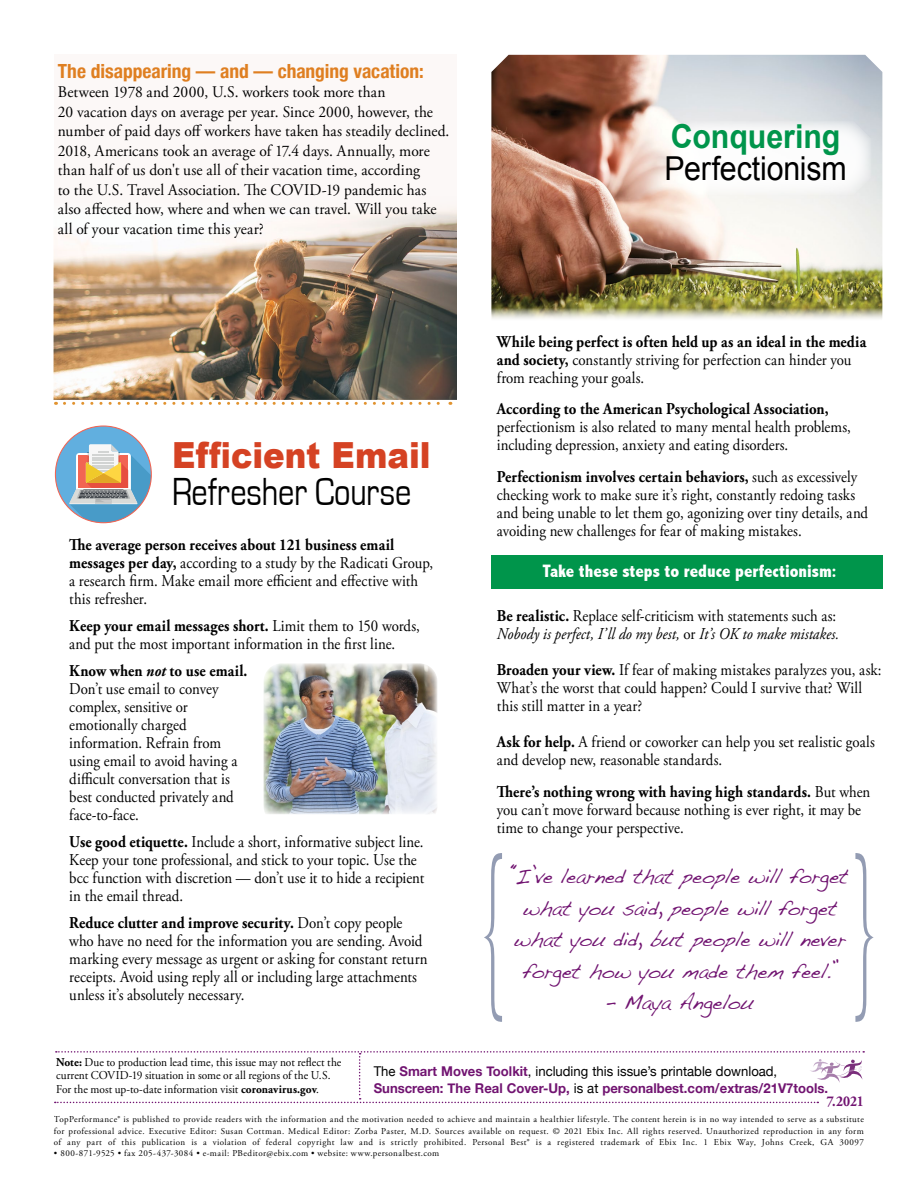
<style>
.page{position:relative;width:918px;height:1188px;background:#fff}
.page>*{position:absolute;margin:0;border:0;box-sizing:border-box;transform-origin:0 0}
.Adobe_Garamond_body{font:40.35px "Eurostile";letter-spacing:-.005em;color:#000;scale:.8 1}
.Adobe_Garamond_body-2{font:900 36px "Arial";color:#d54223;scale:.9 1}
.Adobe_Garamond_body-3{font:33px "Arial";letter-spacing:-.005em;color:#000;scale:.92 1}
.Adobe_Garamond_body-4{font:700 33px "Arial";letter-spacing:-.005em;color:#00954b;scale:.92 1}
.Adobe_Garamond_Headl{font:21px/31.5px "Handwriting Dakota";letter-spacing:-.01em;color:#711471;text-align:center;scale:.95 1}
.Helvetica_body_text{font:700 condensed 19.5px "Helvetica Neue";letter-spacing:-.005em;color:#df7f21}
.Adobe_Garamond_body-5{font:800 condensed 18px "Abadi";color:#fff}
.Adobe_Garamond_Headl-2{font:16.5px/18px "Adobe Garamond Pro";letter-spacing:.005em;color:#000;scale:.9 1}
.Adobe_Garamond_body-6{font:16.5px/18px "Adobe Garamond Pro";letter-spacing:.005em;color:#000;scale:.9 1}
.Adobe_Garamond_body-7{font:italic 16.5px/18px "Adobe Garamond Pro";color:#000;scale:.9 1}
.Helvetica_body_text-2{font:16.2px/19.5px "Adobe Garamond Pro";letter-spacing:.005em;color:#000;scale:.95 1}
.Adobe_Garamond_body-8{font:700 15px "Adobe Garamond Pro";color:#711471;scale:.9 1}
.dhead1{font:700 13.5px/17.2px "Helvetica Neue";color:#711471}
.Body_text{font:12px/13.5px "Adobe Garamond Pro";color:#000;scale:.95 1}
.t1{font:9px/11.2px "Adobe Garamond Pro";letter-spacing:.05em;color:#000;text-align:justify}
.s1{font-weight:700}
.s2{font-weight:700;font-style:italic}
.s3{font-weight:700;font-style:normal}
.s4{font-style:normal}
.s5{font-size:24px}
.s6{font-size:22.5px}
.s7{font-weight:400;color:#000}
</style>
<div class="page">
<svg style="left:55px;top:1051px;width:809px;height:52px"></svg>
<div style="left:54px;top:54px;width:403px;height:203px;background:#fcf8f7"></div>
<svg style="left:64px;top:402px;width:387px;height:3px"></svg>
<div style="left:55px;top:426px;width:96px;height:97px;background:#61afdf;border-radius:48px"></div>
<svg style="left:69px;top:444px;width:82px;height:79px"></svg>
<div style="left:491px;top:555px;width:391px;height:34px;background:#00954b"></div>
<svg style="left:484px;top:853px;width:18px;height:169px"></svg>
<svg style="left:855px;top:853px;width:19px;height:169px"></svg>
<img style="left:491px;top:55px;width:391px;height:264px">
<svg style="left:671px;top:121px;width:201px;height:74px"></svg>
<img style="left:263px;top:663px;width:175px;height:151px">
<img style="left:54px;top:210px;width:403px;height:190px">
<p class="Helvetica_body_text" style="left:58px;top:55px;width:367px">The disappearing — and — changing vacation:</p>
<p class="Helvetica_body_text-2" style="left:58px;top:83px;width:414px">Between 1978 and 2000, U.S. workers took more than<br>20 vacation days on average per year. Since 2000, however, the number of paid days off workers have taken has steadily declined.<br>2018, Americans took an average of 17.4 days. Annually, more than half of us don't use all of their vacation time, according<br>to the U.S. Travel Association. The COVID-19 pandemic has also affected how, where and when we can travel. Will you take all of your vacation time this year?</p>
<p class="Adobe_Garamond_body-2" style="left:172px;top:429px;width:289px">Efficient Email</p>
<p class="Adobe_Garamond_body" style="left:172px;top:470px;width:300px">Refresher Course</p>
<p class="Adobe_Garamond_Headl-2" style="left:69px;top:537px;width:406px"><span class="s1">The average person receives about 121 business email messages per day,</span> according to a study by the Radicati Group, a research firm. Make email more efficient and effective with this refresher.</p>
<p class="Adobe_Garamond_Headl-2" style="left:69px;top:617px;width:391px"><span class="s1">Keep your email messages short.</span> Limit them to 150 words, and put the most important information in the first line.</p>
<p class="Adobe_Garamond_Headl-2" style="left:69px;top:662px;width:200px"><span class="s1">Know when</span> <span class="s2">not</span> <span class="s1">to use email.<br></span>Don’t use email to convey complex, sensitive or emotionally charged information. Refrain from using email to avoid having a difficult conversation that is best conducted privately and face-to-face.</p>
<p class="Adobe_Garamond_Headl-2" style="left:69px;top:833px;width:396px"><span class="s1">Use good etiquette.</span> Include a short, informative subject line.<br>Keep your tone professional, and stick to your topic. Use the bcc function with discretion — don’t use it to hide a recipient in the email thread.</p>
<p class="Adobe_Garamond_Headl-2" style="left:69px;top:914px;width:400px"><span class="s1">Reduce clutter and improve security.</span> Don’t copy people who have no need for the information you are sending. Avoid marking every message as urgent or asking for constant return receipts. Avoid using reply all or including large attachments unless it’s absolutely necessary.</p>
<p class="Adobe_Garamond_body-4" style="left:671px;top:115px;width:186px">Conquering</p>
<p class="Adobe_Garamond_body-3" style="left:665px;top:147px;width:199px">Perfectionism</p>
<p class="Adobe_Garamond_body-6" style="left:497px;top:333px;width:412px"><span class="s1">While being perfect is often held up as an ideal in the media and society,</span> constantly striving for perfection can hinder you from reaching your goals.</p>
<p class="Adobe_Garamond_body-6" style="left:497px;top:401px;width:395px"><span class="s1">According to the American Psychological Association, </span>perfectionism is also related to many mental health problems, including depression, anxiety and eating disorders.</p>
<p class="Adobe_Garamond_body-6" style="left:497px;top:468px;width:414px"><span class="s1">Perfectionism involves certain behaviors,</span> such as excessively checking work to make sure it’s right, constantly redoing tasks and being unable to let them go, agonizing over tiny details, and avoiding new challenges for fear of making mistakes.</p>
<p class="Adobe_Garamond_body-5" style="left:543px;top:561px;width:296px">Take these steps to reduce perfectionism:</p>
<p class="Adobe_Garamond_body-7" style="left:497px;top:607px;width:382px"><span class="s3">Be realistic.</span> <span class="s4">Replace self-criticism with statements such as:<br></span>Nobody is perfect, I’ll do my best, <span class="s4">or</span> It’s OK to make mistakes.</p>
<p class="Adobe_Garamond_body-6" style="left:497px;top:662px;width:429px"><span class="s1">Broaden your view.</span> If fear of making mistakes paralyzes you, ask:<br>What’s the worst that could happen? Could I survive that? Will this still matter in a year?</p>
<p class="Adobe_Garamond_body-6" style="left:497px;top:734px;width:422px"><span class="s1">Ask for help.</span> A friend or coworker can help you set realistic goals and develop new, reasonable standards.</p>
<p class="Adobe_Garamond_body-6" style="left:497px;top:783px;width:417px"><span class="s1">There’s nothing wrong with having high standards.</span> But when you can’t move forward because nothing is ever right, it may be time to change your perspective.</p>
<p class="Adobe_Garamond_Headl" style="left:512px;top:860px;width:356px"><span class="s5">“</span>I’ve learned that people will forget what you said, people will forget what you did, but people will never forget how you made them feel.<span class="s6">”</span></p>
<p class="Adobe_Garamond_Headl" style="left:606px;top:986px;width:157px">– Maya Angelou</p>
<p class="Body_text" style="left:56px;top:1056px;width:302px"><span class="s1">Note:</span> Due to production lead time, this issue may not reflect the current COVID-19 situation in some or all regions of the U.S.<br>For the most up-to-date information visit <span class="s1">coronavirus.gov</span>.</p>
<p class="dhead1" style="left:374px;top:1063px;width:456px"><span class="s7">The</span> Smart Moves Toolkit<span class="s7">, including this issue’s printable download,<br></span>Sunscreen: The Real Cover-Up, <span class="s7">is at</span> personalbest.com/extras/21V7tools.</p>
<p class="Adobe_Garamond_body-8" style="left:827px;top:1093px;width:43px">7.2021</p>
<p class="t1" style="left:54px;top:1114px;width:812px">TopPerformance® is published to provide readers with the information and the motivation needed to achieve and maintain a healthier lifestyle. The content herein is in no way intended to serve as a substitute for professional advice. Executive Editor: Susan Cottman. Medical Editor: Zorba Paster, M.D. Sources available on request. © 2021 Ebix Inc. All rights reserved. Unauthorized reproduction in any form of any part of this publication is a violation of federal copyright law and is strictly prohibited. Personal Best® is a registered trademark of Ebix Inc. 1 Ebix Way, Johns Creek, GA 30097</p>
<p class="t1" style="left:54px;top:1148px;width:387px">• 800-871-9525 • fax 205-437-3084 • e-mail: PBeditor@ebix.com • website: www.personalbest.com</p>
</div>
